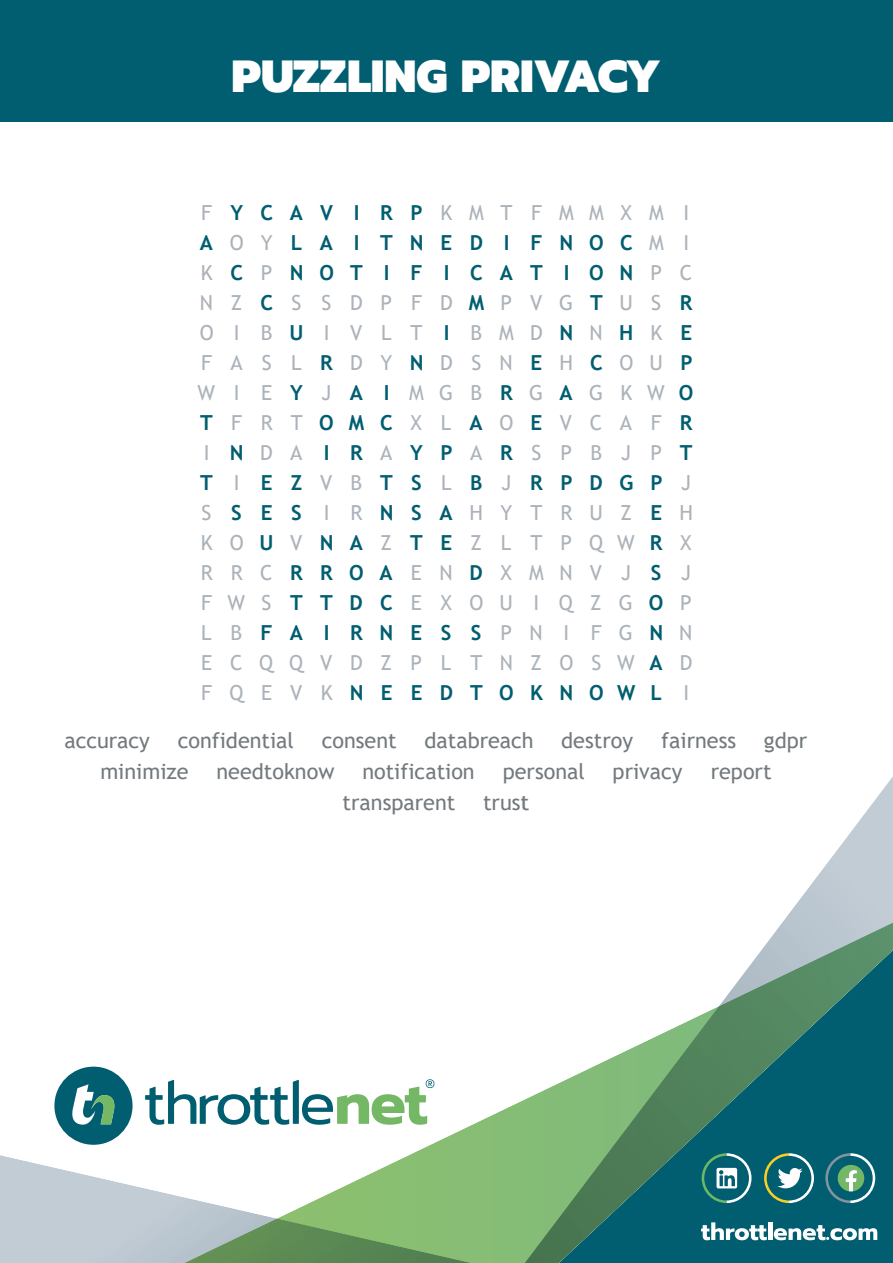
<style>
.page{position:relative;width:893px;height:1263px;background:#fff}
.page>*{position:absolute;margin:0;border:0;box-sizing:border-box;transform-origin:0 0}
.t1{font:900 44.85px "Prompt";color:#fff}
.t2{font:21.6px "Trebuchet MS";color:#737a7e}
.t3{font:20.7px/30px "Trebuchet MS";letter-spacing:.855em;color:#abb2b9;text-align:center}
.s1{font-weight:700;color:#005e70}
</style>
<div class="page">
<div style="left:0;top:0;width:893px;height:122px;background:#005e70"></div>
<svg style="left:410px;top:1082px;width:115px;height:181px;fill:#87bd76"></svg>
<svg style="left:525px;top:777px;width:368px;height:486px"></svg>
<svg style="left:0;top:1155px;width:471px;height:108px"></svg>
<svg style="left:54px;top:1067px;width:79px;height:78px"></svg>
<svg style="left:145px;top:1079px;width:289px;height:46px"></svg>
<svg style="left:825px;top:1153px;width:50px;height:50px"></svg>
<svg style="left:764px;top:1153px;width:50px;height:50px"></svg>
<svg style="left:702px;top:1153px;width:50px;height:50px"></svg>
<svg style="left:701px;top:1222px;width:66px;height:18px"></svg>
<hr style="left:768px;top:1222px;width:4px;height:18px;background:#fff">
<svg style="left:774px;top:1225px;width:103px;height:15px"></svg>
<h1 class="t1" style="left:232px;top:50px;width:431px">PUZZLING PRIVACY</h1>
<p class="t3" style="left:198px;top:200px;width:497px">F<span class="s1">YCAV I RP</span>KMTFMMXM I<br><span class="s1">A</span>OY<span class="s1">LA I TNED I FNOC</span>M I<br>K<span class="s1">C</span>P<span class="s1">NOT I F I CAT ION</span>PC<br>NZ<span class="s1">C</span>SSDPFD<span class="s1">M</span>PVG<span class="s1">T</span>US<span class="s1">R<br></span>OI B<span class="s1">U</span>IVLT <span class="s1">I</span> BMD<span class="s1">N</span>N<span class="s1">H</span>K<span class="s1">E<br></span>FASL<span class="s1">R</span>DY<span class="s1">N</span>DSN<span class="s1">E</span>H<span class="s1">C</span>OU<span class="s1">P<br></span>WI E<span class="s1">Y</span>J<span class="s1">A I</span>MGB<span class="s1">R</span>G<span class="s1">A</span>GKW<span class="s1">O<br>T</span>FRT<span class="s1">OMC</span>XL<span class="s1">A</span>O<span class="s1">E</span>VCAF<span class="s1">R<br></span>I<span class="s1">N</span>DA <span class="s1">I R</span>A<span class="s1">YP</span>A<span class="s1">R</span>SPBJP<span class="s1">T<br>T</span> I <span class="s1">EZ</span>VB<span class="s1">TS</span>L<span class="s1">B</span>J<span class="s1">RPDGP</span>J<br>S<span class="s1">SES</span> I R<span class="s1">NSA</span>HYTRUZ<span class="s1">E</span>H<br>KO<span class="s1">U</span>V<span class="s1">NA</span>Z<span class="s1">TE</span>ZLTPQW<span class="s1">R</span>X<br>RRC<span class="s1">RROA</span>EN<span class="s1">D</span>XMNVJ<span class="s1">S</span> J<br>FWS<span class="s1">TTDC</span>EXOU I QZG<span class="s1">O</span>P<br>LB<span class="s1">FA IRNESS</span>PN I FG<span class="s1">N</span>N<br>ECQQVDZPLTNZOSW<span class="s1">A</span>D<br>FQEVK<span class="s1">NEEDTOKNOWL</span> I</p>
<p class="t2" style="left:64px;top:732px;width:87px">accuracy</p>
<p class="t2" style="left:178px;top:732px;width:118px">confidential</p>
<p class="t2" style="left:322px;top:732px;width:76px">consent</p>
<p class="t2" style="left:424px;top:732px;width:111px">databreach</p>
<p class="t2" style="left:561px;top:732px;width:73px">destroy</p>
<p class="t2" style="left:661px;top:732px;width:76px">fairness</p>
<p class="t2" style="left:764px;top:732px;width:45px">gdpr</p>
<p class="t2" style="left:100px;top:763px;width:90px">minimize</p>
<p class="t2" style="left:217px;top:763px;width:119px">needtoknow</p>
<p class="t2" style="left:362px;top:763px;width:114px">notification</p>
<p class="t2" style="left:503px;top:763px;width:84px">personal</p>
<p class="t2" style="left:613px;top:763px;width:71px">privacy</p>
<p class="t2" style="left:711px;top:763px;width:62px">report</p>
<p class="t2" style="left:343px;top:794px;width:114px">transparent</p>
<p class="t2" style="left:483px;top:794px;width:48px">trust</p>
</div>
